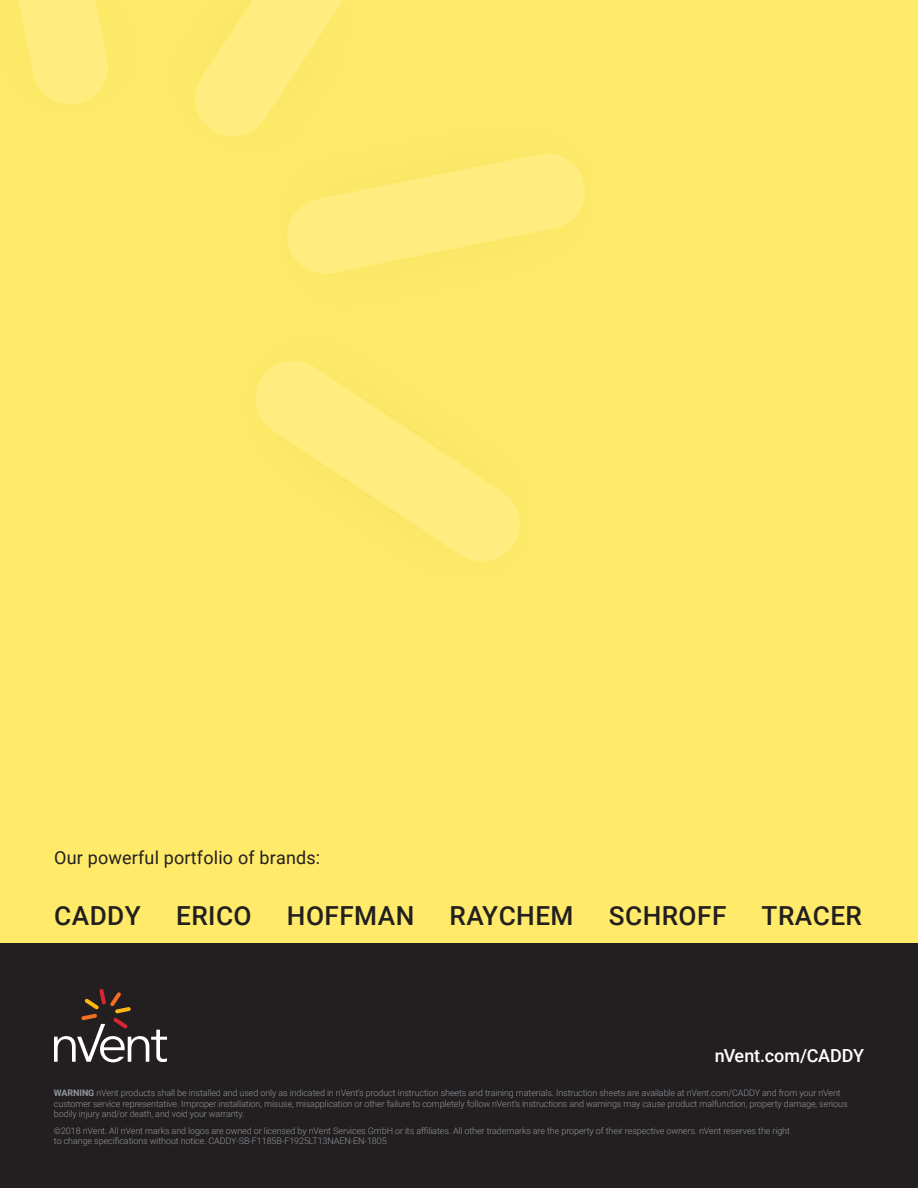
<style>
.page{position:relative;width:918px;height:1188px;background:#fff}
.page>*{position:absolute;margin:0;border:0;box-sizing:border-box;transform-origin:0 0}
.t1{font:500 26.25px "Roboto";letter-spacing:.015em;color:#231f20}
.t2{font:18px "Roboto";letter-spacing:.01em;color:#231f20}
.t3{font:500 18px "Roboto";letter-spacing:-.005em;color:#fff}
.t4{font:300 9px/10.8px "Roboto";letter-spacing:-.01em;color:#90969e}
.s1{font-weight:700}
</style>
<div class="page">
<div style="left:0;top:0;width:918px;height:944px;background:#ffeb69"></div>
<svg style="left:18px;top:0;width:90px;height:104px"></svg>
<svg style="left:195px;top:0;width:148px;height:136px"></svg>
<svg style="left:287px;top:154px;width:298px;height:120px"></svg>
<svg style="left:256px;top:361px;width:264px;height:201px"></svg>
<div style="left:0;top:944px;width:918px;height:244px;background:#231f20"></div>
<svg style="left:54px;top:989px;width:113px;height:73px"></svg>
<h2 class="t2" style="left:54px;top:851px;width:268px">Our powerful portfolio of brands:</h2>
<h1 class="t1" style="left:54px;top:901px;width:88px">CADDY</h1>
<h1 class="t1" style="left:176px;top:901px;width:77px">ERICO</h1>
<h1 class="t1" style="left:287px;top:897px;width:129px">HOFFMAN</h1>
<h1 class="t1" style="left:450px;top:901px;width:126px">RAYCHEM</h1>
<h1 class="t1" style="left:609px;top:901px;width:119px">SCHROFF</h1>
<h1 class="t1" style="left:762px;top:901px;width:102px">TRACER</h1>
<h2 class="t3" style="left:715px;top:1046px;width:151px">nVent.com/CADDY</h2>
<p class="t4" style="left:54px;top:1088px;width:795px"><span class="s1">WARNING</span> nVent products shall be installed and used only as indicated in nVent’s product instruction sheets and training materials. Instruction sheets are available at nVent.com/CADDY and from your nVent customer service representative. Improper installation, misuse, misapplication or other failure to completely follow nVent’s instructions and warnings may cause product malfunction, property damage, serious bodily injury and/or death, and void your warranty.</p>
<p class="t4" style="left:54px;top:1125px;width:738px">©2018 nVent. All nVent marks and logos are owned or licensed by nVent Services GmbH or its affiliates. All other trademarks are the property of their respective owners. nVent reserves the right to change specifications without notice. CADDY-SB-F1185B-F1925LT13NAEN-EN-1805</p>
</div>
